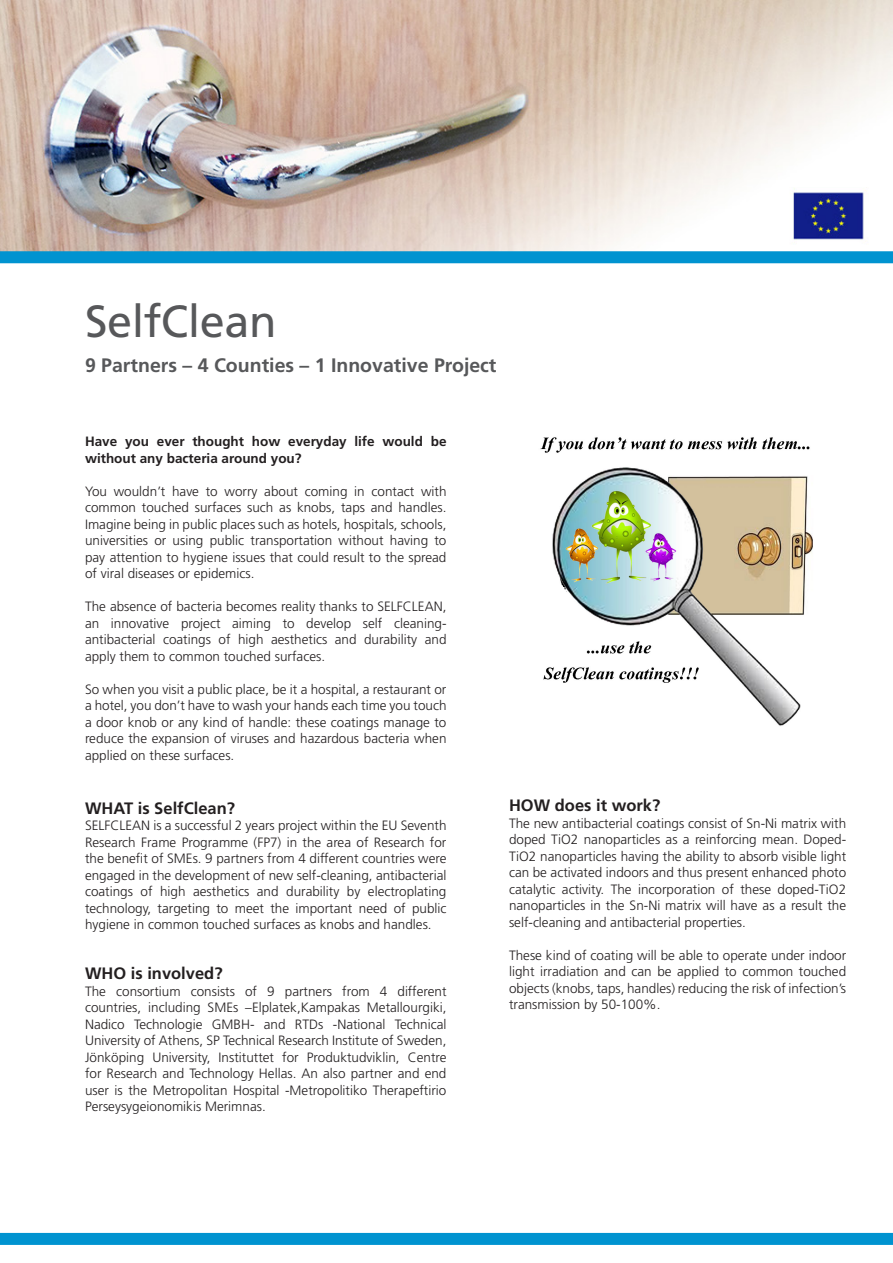
<style>
.page{position:relative;width:893px;height:1263px;background:#fff}
.page>*{position:absolute;margin:0;border:0;box-sizing:border-box;transform-origin:0 0}
.Rubrik_omslag{font:45px "Frutiger";letter-spacing:-.01em;color:#57585a}
.Brödtext{font:700 19.5px "Frutiger";color:#57585a}
.Brödtext-2{font:700 16.5px "Frutiger";color:#231f20}
.Brödtext-3{font:300 13.5px/16.5px "Frutiger";color:#231f20;text-align:justify}
.Brödtext-4{font:700 13.5px/16.5px "Frutiger";color:#231f20}
</style>
<div class="page">
<img style="left:0;top:0;width:893px;height:251px">
<img style="left:540px;top:437px;width:273px;height:289px">
<div style="left:0;top:251px;width:893px;height:12px;background:#0093d0"></div>
<div style="left:0;top:1233px;width:893px;height:12px;background:#0093d0"></div>
<p class="Rubrik_omslag" style="left:85px;top:295px;width:193px">SelfClean</p>
<p class="Brödtext" style="left:85px;top:354px;width:413px">9 Partners – 4 Counties – 1 Innovative Project</p>
<p class="Brödtext-4" style="left:85px;top:433px;width:363px">Have you ever thought how everyday life would be without any bacteria around you?</p>
<p class="Brödtext-3" style="left:85px;top:483px;width:363px">You wouldn’t have to worry about coming in contact with common touched surfaces such as knobs, taps and handles.<br>Imagine being in public places such as hotels, hospitals, schools, universities or using public transportation without having to pay attention to hygiene issues that could result to the spread of viral diseases or epidemics.</p>
<p class="Brödtext-3" style="left:85px;top:598px;width:363px">The absence of bacteria becomes reality thanks to SELFCLEAN, an innovative project aiming to develop self cleaning&shy;antibacterial coatings of high aesthetics and durability and apply them to common touched surfaces.</p>
<p class="Brödtext-3" style="left:85px;top:681px;width:363px">So when you visit a public place, be it a hospital, a restaurant or a hotel, you don’t have to wash your hands each time you touch a door knob or any kind of handle: these coatings manage to reduce the expansion of viruses and hazardous bacteria when applied on these surfaces.</p>
<p class="Brödtext-2" style="left:85px;top:798px;width:151px">WHAT is SelfClean?</p>
<p class="Brödtext-3" style="left:85px;top:818px;width:363px">SELFCLEAN is a successful 2 years project within the EU Seventh Research Frame Programme (FP7) in the area of Research for the benefit of SMEs. 9 partners from 4 different countries were engaged in the development of new self-cleaning, antibacterial coatings of high aesthetics and durability by electroplating technology, targeting to meet the important need of public hygiene in common touched surfaces as knobs and handles.</p>
<p class="Brödtext-2" style="left:85px;top:963px;width:139px">WHO is involved?</p>
<p class="Brödtext-3" style="left:85px;top:983px;width:363px">The consortium consists of 9 partners from 4 different countries, including SMEs –Elplatek,Kampakas Metallourgiki, Nadico Technologie GMBH- and RTDs -National Technical University of Athens, SP Technical Research Institute of Sweden, Jönköping University, Instituttet for Produktudviklin, Centre for Research and Technology Hellas. An also partner and end user is the Metropolitan Hospital -Metropolitiko Therapeftirio Perseysygeionomikis Merimnas.</p>
<p class="Brödtext-2" style="left:509px;top:796px;width:153px">HOW does it work?</p>
<p class="Brödtext-3" style="left:509px;top:815px;width:339px">The new antibacterial coatings consist of Sn-Ni matrix with doped TiO2 nanoparticles as a reinforcing mean. Doped-TiO2 nanoparticles having the ability to absorb visible light can be activated indoors and thus present enhanced photo catalytic activity. The incorporation of these doped-TiO2 nanoparticles in the Sn-Ni matrix will have as a result the self-cleaning and antibacterial properties.</p>
<p class="Brödtext-3" style="left:509px;top:947px;width:339px">These kind of coating will be able to operate under indoor light irradiation and can be applied to common touched objects (knobs, taps, handles) reducing the risk of infection’s transmission by 50-100%.</p>
</div>
